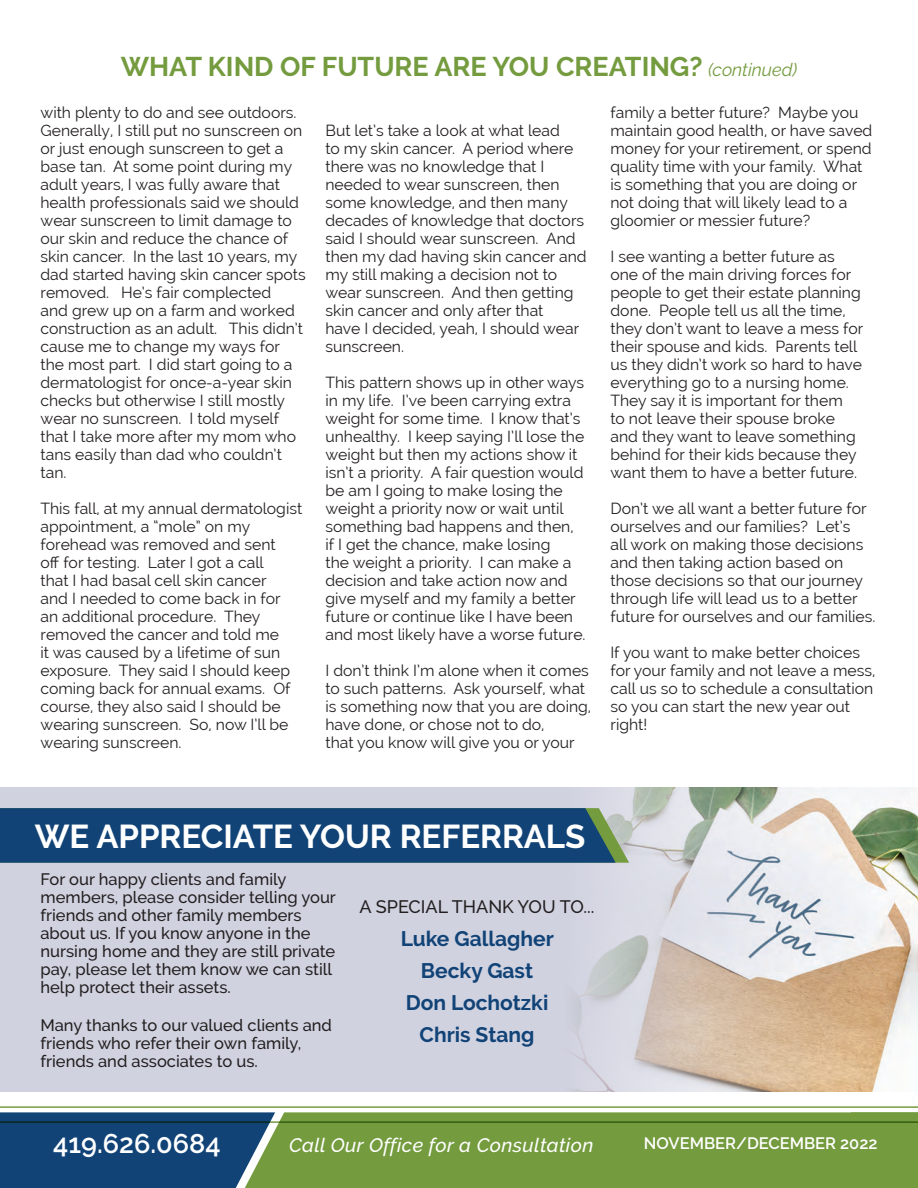
<style>
.page{position:relative;width:918px;height:1188px;background:#fff}
.page>*{position:absolute;margin:0;border:0;box-sizing:border-box;transform-origin:0 0}
.t1{font:700 33px "Raleway";color:#fff}
.t2{font:700 27px "Raleway";color:#749b3e}
.t3{font:600 27px "Raleway";color:#fff}
.t4{font:700 21px/32.2px "Raleway";color:#114377;text-align:center}
.t5{font:italic 500 19.5px "Raleway";letter-spacing:.02em;color:#fff}
.t6{font:500 18px "Raleway";color:#231f20}
.t7{font:500 16.5px/18px "Raleway";color:#231f20}
.t8{font:600 16.5px "Raleway";color:#fff}
.t9{font:15.75px/18px "Raleway";color:#231f20}
.s1{font-weight:400;font-style:italic;font-size:18px}
</style>
<div class="page">
<div style="left:0;top:788px;width:918px;height:304px;background:#d1d2e0"></div>
<div style="left:0;top:1112px;width:245px;height:76px;background:#114377"></div>
<div style="left:245px;top:1112px;width:673px;height:76px;background:#749b3e"></div>
<hr style="left:0;top:1106px;width:918px;height:2px;background:#749b3e">
<hr style="left:0;top:1121px;width:918px;height:2px;background:#749b3e">
<img style="left:574px;top:788px;width:344px;height:304px">
<svg style="left:0;top:808px;width:629px;height:55px;background:#184877"></svg>
<h2 class="t2" style="left:121px;top:51px;width:678px">WHAT KIND OF FUTURE ARE YOU CREATING? <span class="s1">(continued)</span></h2>
<p class="t9" style="left:40px;top:103px;width:267px">with plenty to do and see outdoors.<br>Generally, I still put no sunscreen on or just enough sunscreen to get a base tan. At some point during my adult years, I was fully aware that health professionals said we should wear sunscreen to limit damage to our skin and reduce the chance of skin cancer. In the last 10 years, my dad started having skin cancer spots removed. He’s fair complected<br>and grew up on a farm and worked construction as an adult. This didn’t cause me to change my ways for the most part. I did start going to a dermatologist for once-a-year skin checks but otherwise I still mostly wear no sunscreen. I told myself that I take more after my mom who tans easily than dad who couldn’t tan.</p>
<p class="t9" style="left:40px;top:499px;width:263px">This fall, at my annual dermatologist appointment, a “mole” on my forehead was removed and sent<br>off for testing. Later I got a call<br>that I had basal cell skin cancer<br>and I needed to come back in for an additional procedure. They removed the cancer and told me<br>it was caused by a lifetime of sun exposure. They said I should keep coming back for annual exams. Of course, they also said I should be wearing sunscreen. So, now I’ll be wearing sunscreen.</p>
<p class="t9" style="left:325px;top:121px;width:263px">But let’s take a look at what lead<br>to my skin cancer. A period where there was no knowledge that I needed to wear sunscreen, then some knowledge, and then many decades of knowledge that doctors said I should wear sunscreen. And then my dad having skin cancer and my still making a decision not to wear sunscreen. And then getting skin cancer and only after that<br>have I decided, yeah, I should wear sunscreen.</p>
<p class="t9" style="left:325px;top:373px;width:262px">This pattern shows up in other ways in my life. I’ve been carrying extra weight for some time. I know that’s unhealthy. I keep saying I’ll lose the weight but then my actions show it isn’t a priority. A fair question would be am I going to make losing the weight a priority now or wait until something bad happens and then, if I get the chance, make losing<br>the weight a priority. I can make a decision and take action now and give myself and my family a better future or continue like I have been and most likely have a worse future.</p>
<p class="t9" style="left:325px;top:661px;width:267px">I don’t think I’m alone when it comes to such patterns. Ask yourself, what is something now that you are doing, have done, or chose not to do,<br>that you know will give you or your</p>
<p class="t9" style="left:610px;top:103px;width:263px">family a better future? Maybe you maintain good health, or have saved money for your retirement, or spend quality time with your family. What is something that you are doing or not doing that will likely lead to a gloomier or messier future?</p>
<p class="t9" style="left:610px;top:247px;width:254px">I see wanting a better future as one of the main driving forces for people to get their estate planning done. People tell us all the time, they don’t want to leave a mess for their spouse and kids. Parents tell us they didn’t work so hard to have everything go to a nursing home.<br>They say it is important for them<br>to not leave their spouse broke and they want to leave something behind for their kids because they want them to have a better future.</p>
<p class="t9" style="left:610px;top:499px;width:267px">Don’t we all want a better future for ourselves and our families? Let’s<br>all work on making those decisions and then taking action based on those decisions so that our journey through life will lead us to a better future for ourselves and our families.</p>
<p class="t9" style="left:610px;top:643px;width:266px">If you want to make better choices for your family and not leave a mess, call us so to schedule a consultation so you can start the new year out right!</p>
<h1 class="t1" style="left:35px;top:817px;width:552px">WE APPRECIATE YOUR REFERRALS</h1>
<p class="t7" style="left:40px;top:870px;width:297px">For our happy clients and family members, please consider telling your friends and other family members about us. If you know anyone in the nursing home and they are still private pay, please let them know we can still help protect their assets.</p>
<p class="t7" style="left:40px;top:1016px;width:293px">Many thanks to our valued clients and friends who refer their own family, friends and associates to us.</p>
<p class="t6" style="left:360px;top:897px;width:236px">A SPECIAL THANK YOU TO...</p>
<h3 class="t4" style="left:401px;top:922px;width:155px">Luke Gallagher<br>Becky Gast<br>Don Lochotzki<br>Chris Stang</h3>
<h2 class="t3" style="left:53px;top:1128px;width:169px">419.626.0684</h2>
<p class="t5" style="left:289px;top:1134px;width:306px">Call Our Office for a Consultation</p>
<p class="t8" style="left:644px;top:1134px;width:235px">NOVEMBER/DECEMBER 2022</p>
</div>
